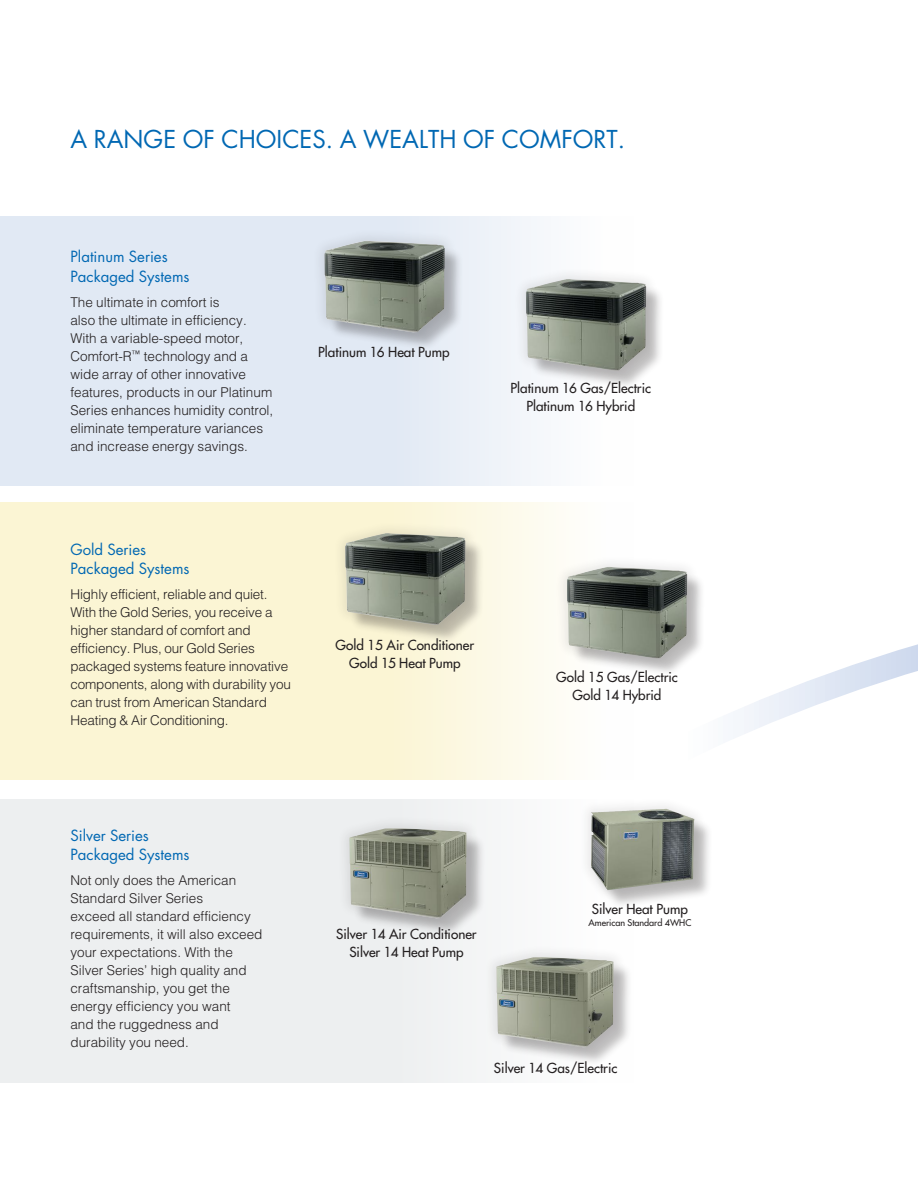
<style>
.page{position:relative;width:918px;height:1188px;background:#fff}
.page>*{position:absolute;margin:0;border:0;box-sizing:border-box;transform-origin:0 0}
.t1{font:24px "Futura Std";color:#0168b3}
.t2{font:15px/19.5px "Futura Std";color:#0168b3}
.t3{font:300 13.5px/18px "Helvetica";color:#231f20}
.t4{font:500 13.5px/18px "Futura Std";color:#231f20;text-align:center}
.t5{font:500 9px "Futura Std";color:#231f20}
</style>
<div class="page">
<svg style="left:733px;top:644px;width:185px;height:95px"></svg>
<div style="left:0;top:216px;width:634px;height:270px;background:linear-gradient(to right,#d9e4f1,#f5f7fb)"></div>
<div style="left:0;top:503px;width:634px;height:277px;background:linear-gradient(to right,#faf3c9,#fdfbf1)"></div>
<div style="left:0;top:800px;width:634px;height:283px;background:#edeff0"></div>
<div style="left:327px;top:243px;width:136px;height:108px;background:#e2e9f4"></div>
<div style="left:312px;top:228px;width:145px;height:117px;background:#231f20;opacity:.1"></div>
<img style="left:324px;top:241px;width:121px;height:91px">
<div style="left:348px;top:536px;width:136px;height:107px;background:#231f20;opacity:.28"></div>
<div style="left:332px;top:521px;width:146px;height:116px;background:#231f20;opacity:.1"></div>
<img style="left:345px;top:533px;width:120px;height:92px">
<div style="left:337px;top:816px;width:143px;height:115px;background:#231f20;opacity:.1"></div>
<img style="left:349px;top:828px;width:36px;height:11px">
<div style="left:529px;top:282px;width:136px;height:107px;background:#fbfbfc"></div>
<div style="left:513px;top:267px;width:146px;height:116px;background:#231f20;opacity:.1"></div>
<img style="left:526px;top:279px;width:120px;height:92px">
<div style="left:570px;top:569px;width:136px;height:108px;background:#fefefe"></div>
<div style="left:554px;top:554px;width:146px;height:117px;background:#231f20;opacity:.1"></div>
<img style="left:567px;top:567px;width:120px;height:92px">
<div style="left:499px;top:960px;width:133px;height:105px;background:#f9f9f9"></div>
<div style="left:484px;top:944px;width:142px;height:116px;background:#231f20;opacity:.1"></div>
<img style="left:500px;top:957px;width:33px;height:9px">
<div style="left:594px;top:812px;width:119px;height:96px;background:#231f20;opacity:.28"></div>
<div style="left:579px;top:796px;width:128px;height:106px;background:#231f20;opacity:.1"></div>
<img style="left:600px;top:809px;width:64px;height:3px">
<h1 class="t1" style="left:70px;top:124px;width:556px">A RANGE OF CHOICES. A WEALTH OF COMFORT.</h1>
<p class="t2" style="left:70px;top:247px;width:121px">Platinum Series<br>Packaged Systems</p>
<p class="t3" style="left:70px;top:293px;width:204px">The ultimate in comfort is<br>also the ultimate in efficiency.<br>With a variable-speed motor,<br>Comfort-R<sup>™</sup> technology and a wide array of other innovative features, products in our Platinum<br>Series enhances humidity control, eliminate temperature variances and increase energy savings.</p>
<p class="t4" style="left:318px;top:343px;width:133px">Platinum 16 Heat Pump</p>
<p class="t2" style="left:70px;top:539px;width:121px">Gold Series<br>Packaged Systems</p>
<p class="t3" style="left:70px;top:585px;width:222px">Highly efficient, reliable and quiet.<br>With the Gold Series, you receive a higher standard of comfort and efficiency. Plus, our Gold Series packaged systems feature innovative components, along with durability you can trust from American Standard Heating &amp; Air Conditioning.</p>
<p class="t4" style="left:336px;top:636px;width:140px">Gold 15 Air Conditioner<br>Gold 15 Heat Pump</p>
<p class="t4" style="left:511px;top:380px;width:142px">Platinum 16 Gas/Electric<br>Platinum 16 Hybrid</p>
<p class="t4" style="left:556px;top:668px;width:123px">Gold 15 Gas/Electric<br>Gold 14 Hybrid</p>
<p class="t2" style="left:70px;top:826px;width:121px">Silver Series<br>Packaged Systems</p>
<p class="t3" style="left:70px;top:871px;width:194px">Not only does the American<br>Standard Silver Series<br>exceed all standard efficiency requirements, it will also exceed your expectations. With the<br>Silver Series’ high quality and craftsmanship, you get the energy efficiency you want<br>and the ruggedness and durability you need.</p>
<p class="t4" style="left:336px;top:925px;width:142px">Silver 14 Air Conditioner<br>Silver 14 Heat Pump</p>
<p class="t4" style="left:592px;top:900px;width:97px">Silver Heat Pump</p>
<p class="t5" style="left:589px;top:917px;width:104px">American Standard 4WHC</p>
<p class="t4" style="left:494px;top:1059px;width:125px">Silver 14 Gas/Electric</p>
</div>
